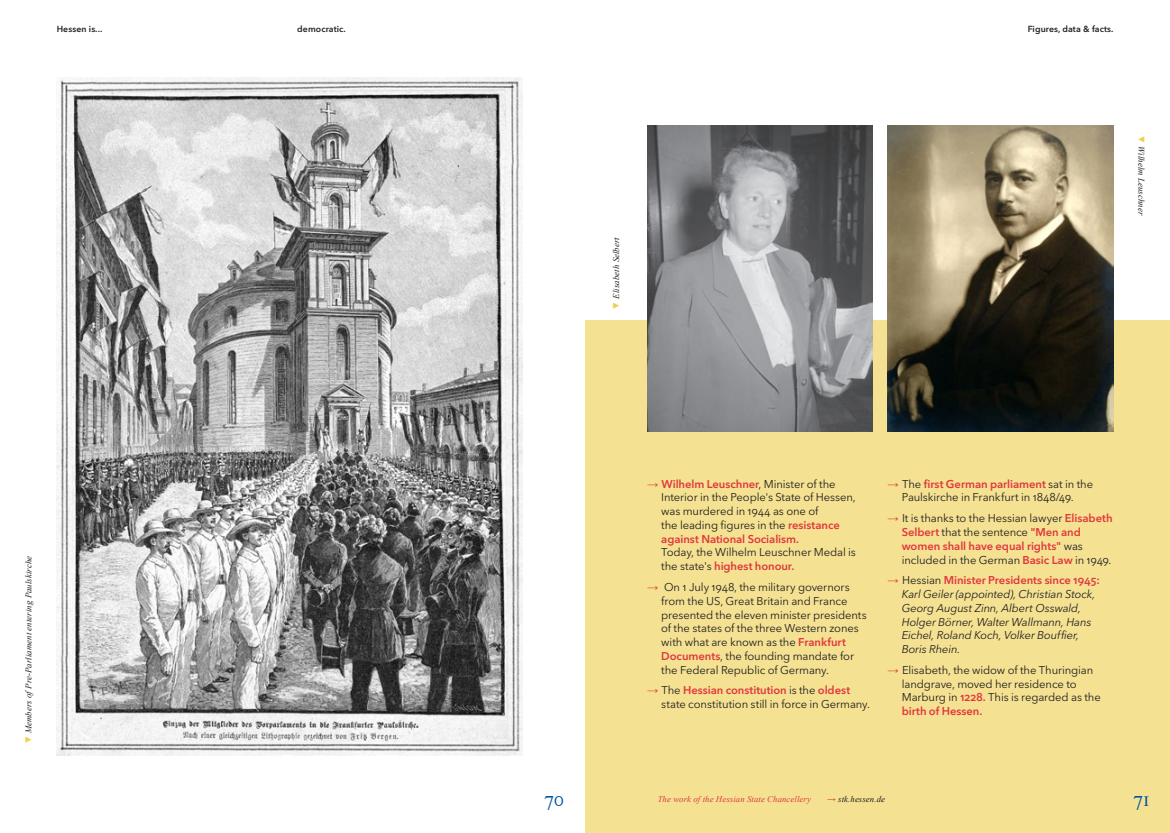
<style>
.page{position:relative;width:1170px;height:833px;background:#fff}
.page>*{position:absolute;margin:0;border:0;box-sizing:border-box;transform-origin:0 0}
.t1{font:20px "Times New Roman";color:#0153a0}
.t2{font:11.25px/13.8px "Avenir Next LT Pro";letter-spacing:-.01em;color:#231f20}
.t3{font:italic 11.25px/13.8px "Avenir Next LT Pro";letter-spacing:-.015em;color:#231f20}
.Foto_Caption{font:italic 8.75px "Times New Roman";letter-spacing:.01em;color:#231f20}
.t4{font:600 8.75px "Avenir Next LT Pro";letter-spacing:.01em;color:#231f20}
.Foto_Caption-2{font:italic 8.75px "Times New Roman";letter-spacing:.01em;color:#e1373d}
.s1{color:#eed04a}
.s2{font-family:"Times New Roman";color:#e1373d}
.s3{font-weight:600;color:#e1373d}
.s4{font-family:"Times New Roman";font-style:normal;color:#e1373d}
.s5{font-style:normal}
.s6{font-weight:600;font-style:normal;color:#e1373d}
.s7{color:#e1373d}
</style>
<div class="page">
<div style="left:585px;top:320px;width:584px;height:513px;background:#f4e292"></div>
<img style="left:887px;top:125px;width:226px;height:307px">
<img style="left:647px;top:125px;width:225px;height:307px">
<img style="left:57px;top:78px;width:466px;height:677px">
<p class="t4" style="left:57px;top:23px;width:47px">Hessen is...</p>
<p class="t4" style="left:1027px;top:23px;width:87px">Figures, data &amp; facts.</p>
<p class="t4" style="left:297px;top:23px;width:50px">democratic.</p>
<p class="Foto_Caption" style="left:610px;top:310px;width:74px;rotate:-90deg"><span class="s1">▼</span> Elisabeth Selbert</p>
<p class="Foto_Caption" style="left:1147px;top:135px;width:81px;rotate:90deg"><span class="s1">▼</span> Wilhelm Leuschner</p>
<p class="Foto_Caption" style="left:22px;top:744px;width:190px;rotate:-90deg"><span class="s1">▼</span> Members ofPre-Parliament entering Paulskirche</p>
<p class="t2" style="left:661px;top:477px;width:196px;text-indent:-14px"><span class="s2">→</span> <span class="s3">Wilhelm Leuschner</span>, Minister of the Interior in the People's State of Hessen, was murdered in 1944 as one of<br>the leading figures in the <span class="s3">resistance against National Socialism.<br></span>Today, the Wilhelm Leuschner Medal is the state's <span class="s3">highest honour.</span></p>
<p class="t2" style="left:661px;top:580px;width:207px;text-indent:-14px"><span class="s2">→</span> On 1 July 1948, the military governors from the US, Great Britain and France presented the eleven minister presidents of the states of the three Western zones with what are known as the <span class="s3">Frankfurt Documents</span>, the founding mandate for the Federal Republic of Germany.</p>
<p class="t2" style="left:661px;top:683px;width:210px;text-indent:-14px"><span class="s2">→</span> The <span class="s3">Hessian constitution</span> is the <span class="s3">oldest </span>state constitution still in force in Germany.</p>
<p class="t2" style="left:887px;top:477px;width:207px;text-align:center"><span class="s2">→</span> The <span class="s3">first German parliament</span> sat in the<br>Paulskirche in Frankfurt in 1848/49.</p>
<p class="t2" style="left:901px;top:511px;width:212px;text-indent:-14px"><span class="s2">→</span> It is thanks to the Hessian lawyer <span class="s3">Elisabeth Selbert</span> that the sentence <span class="s3">"Men and women shall have equal rights"</span> was included in the German <span class="s3">Basic Law</span> in 1949.</p>
<p class="t3" style="left:901px;top:573px;width:199px;text-indent:-14px"><span class="s4">→</span> <span class="s5">Hessian</span> <span class="s6">Minister Presidents since 1945:<br></span>Karl Geiler (appointed), Christian Stock, Georg August Zinn, Albert Osswald, Holger Börner, Walter Wallmann, Hans Eichel, Roland Koch, Volker Bouffier, Boris Rhein.</p>
<p class="t2" style="left:901px;top:663px;width:200px;text-indent:-14px"><span class="s2">→</span> Elisabeth, the widow of the Thuringian landgrave, moved her residence to<br>Marburg in <span class="s3">1228.</span> This is regarded as the <span class="s3">birth of Hessen.</span></p>
<p class="Foto_Caption-2" style="left:657px;top:793px;width:155px">The work of the Hessian State Chancellery</p>
<p class="Foto_Caption" style="left:827px;top:793px;width:59px"><span class="s7">→</span> stk.hessen.de</p>
<h1 class="t1" style="left:544px;top:785px;width:21px">70</h1>
<h1 class="t1" style="left:1132px;top:785px;width:18px">71</h1>
</div>
